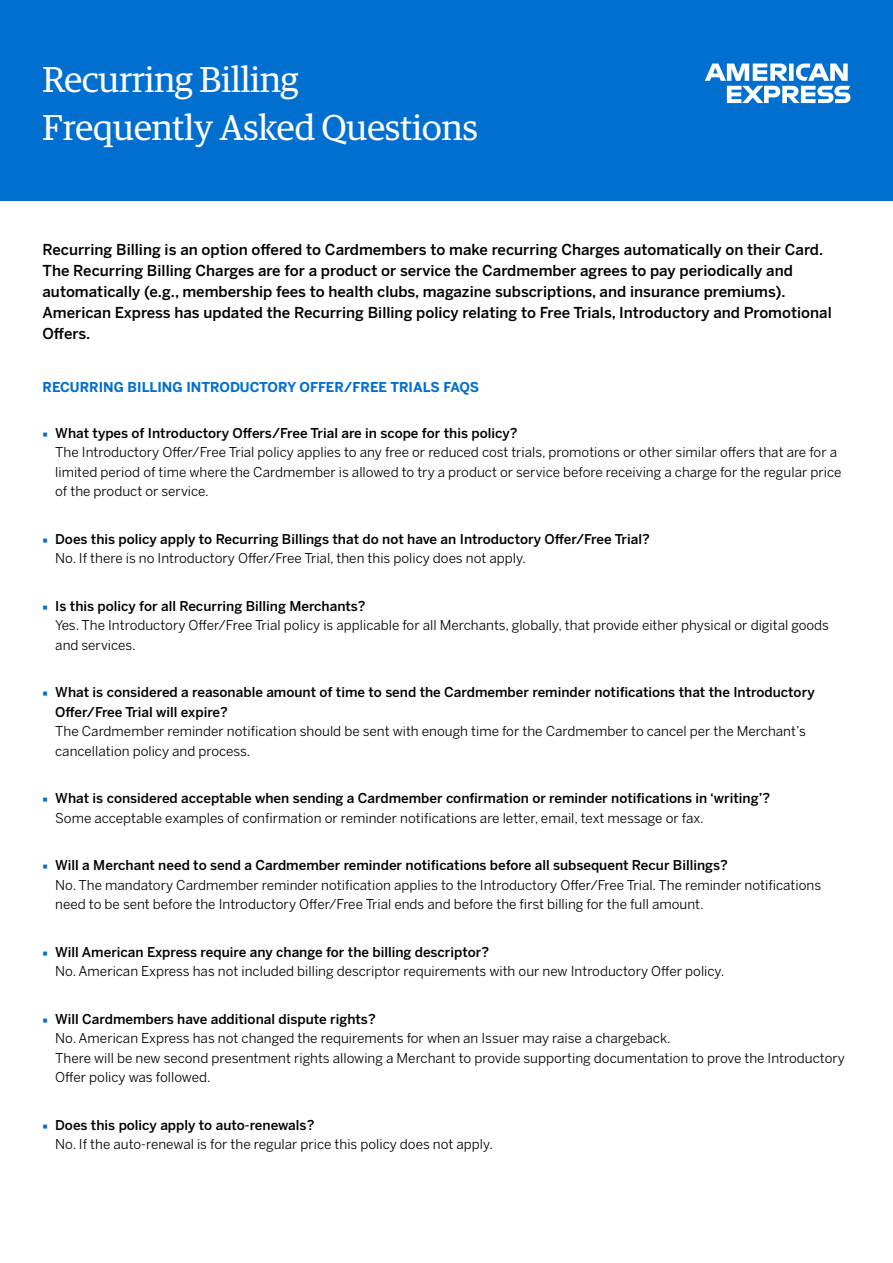
<style>
.page{position:relative;width:893px;height:1263px;background:#fff}
.page>*{position:absolute;margin:0;border:0;box-sizing:border-box;transform-origin:0 0}
.t1{font:36px/48px "Guardian Egyp";color:#fff}
.t2{font:500 15px/21px "Benton Sans";color:#000}
.t3{font:13.5px/19.5px "Benton Sans";color:#000}
.t4{font:500 13.5px/19.5px "Benton Sans";color:#000}
.t5{font:700 13.5px "Benton Sans";color:#006fcf}
.s1{font-family:"Minion Pro";color:#006fcf}
.s2{font-weight:500}
.s3{font-family:"Minion Pro";font-weight:400;color:#006fcf}
.s4{font-weight:400}
</style>
<div class="page">
<div style="left:0;top:0;width:893px;height:201px;background:#006fcf"></div>
<svg style="left:705px;top:64px;width:145px;height:39px"></svg>
<h1 class="t1" style="left:43px;top:53px;width:437px">Recurring Billing<br>Frequently Asked Questions</h1>
<p class="t2" style="left:43px;top:239px;width:791px">Recurring Billing is an option offered to Cardmembers to make recurring Charges automatically on their Card.<br>The Recurring Billing Charges are for a product or service the Cardmember agrees to pay periodically and automatically (e.g., membership fees to health clubs, magazine subscriptions, and insurance premiums).<br>American Express has updated the Recurring Billing policy relating to Free Trials, Introductory and Promotional Offers.</p>
<p class="t5" style="left:43px;top:379px;width:438px">RECURRING BILLING INTRODUCTORY OFFER/FREE TRIALS FAQS</p>
<p class="t3" style="left:55px;top:423px;width:788px;text-indent:-13px"><span class="s1">■</span> <span class="s2">What types of Introductory Offers/Free Trial are in scope for this policy?<br></span>The Introductory Offer/Free Trial policy applies to any free or reduced cost trials, promotions or other similar offers that are for a limited period of time where the Cardmember is allowed to try a product or service before receiving a charge for the regular price of the product or service.</p>
<p class="t4" style="left:55px;top:529px;width:596px;text-indent:-13px"><span class="s3">■</span> Does this policy apply to Recurring Billings that do not have an Introductory Offer/Free Trial?<br><span class="s4">No. If there is no Introductory Offer/Free Trial, then this policy does not apply.</span></p>
<p class="t3" style="left:55px;top:596px;width:775px;text-indent:-13px"><span class="s1">■</span> <span class="s2">Is this policy for all Recurring Billing Merchants?<br></span>Yes. The Introductory Offer/Free Trial policy is applicable for all Merchants, globally, that provide either physical or digital goods and services.</p>
<p class="t4" style="left:55px;top:682px;width:761px;text-indent:-13px"><span class="s3">■</span> What is considered a reasonable amount of time to send the Cardmember reminder notifications that the Introductory<br>Offer/Free Trial will expire?</p>
<p class="t3" style="left:55px;top:721px;width:752px">The Cardmember reminder notification should be sent with enough time for the Cardmember to cancel per the Merchant’s cancellation policy and process.</p>
<p class="t4" style="left:55px;top:788px;width:716px;text-indent:-13px"><span class="s3">■</span> What is considered acceptable when sending a Cardmember confirmation or reminder notifications in ‘writing’?<br><span class="s4">Some acceptable examples of confirmation or reminder notifications are letter, email, text message or fax.</span></p>
<p class="t3" style="left:55px;top:855px;width:767px;text-indent:-13px"><span class="s1">■</span> <span class="s2">Will a Merchant need to send a Cardmember reminder notifications before all subsequent Recur Billings?<br></span>No. The mandatory Cardmember reminder notification applies to the Introductory Offer/Free Trial. The reminder notifications need to be sent before the Introductory Offer/Free Trial ends and before the first billing for the full amount.</p>
<p class="t3" style="left:55px;top:942px;width:671px;text-indent:-13px"><span class="s1">■</span> <span class="s2">Will American Express require any change for the billing descriptor?<br></span>No. American Express has not included billing descriptor requirements with our new Introductory Offer policy.</p>
<p class="t3" style="left:55px;top:1009px;width:791px;text-indent:-13px"><span class="s1">■</span> <span class="s2">Will Cardmembers have additional dispute rights?<br></span>No. American Express has not changed the requirements for when an Issuer may raise a chargeback.<br>There will be new second presentment rights allowing a Merchant to provide supporting documentation to prove the Introductory Offer policy was followed.</p>
<p class="t3" style="left:55px;top:1115px;width:439px;text-indent:-13px"><span class="s1">■</span> <span class="s2">Does this policy apply to auto-renewals?<br></span>No. If the auto-renewal is for the regular price this policy does not apply.</p>
</div>
